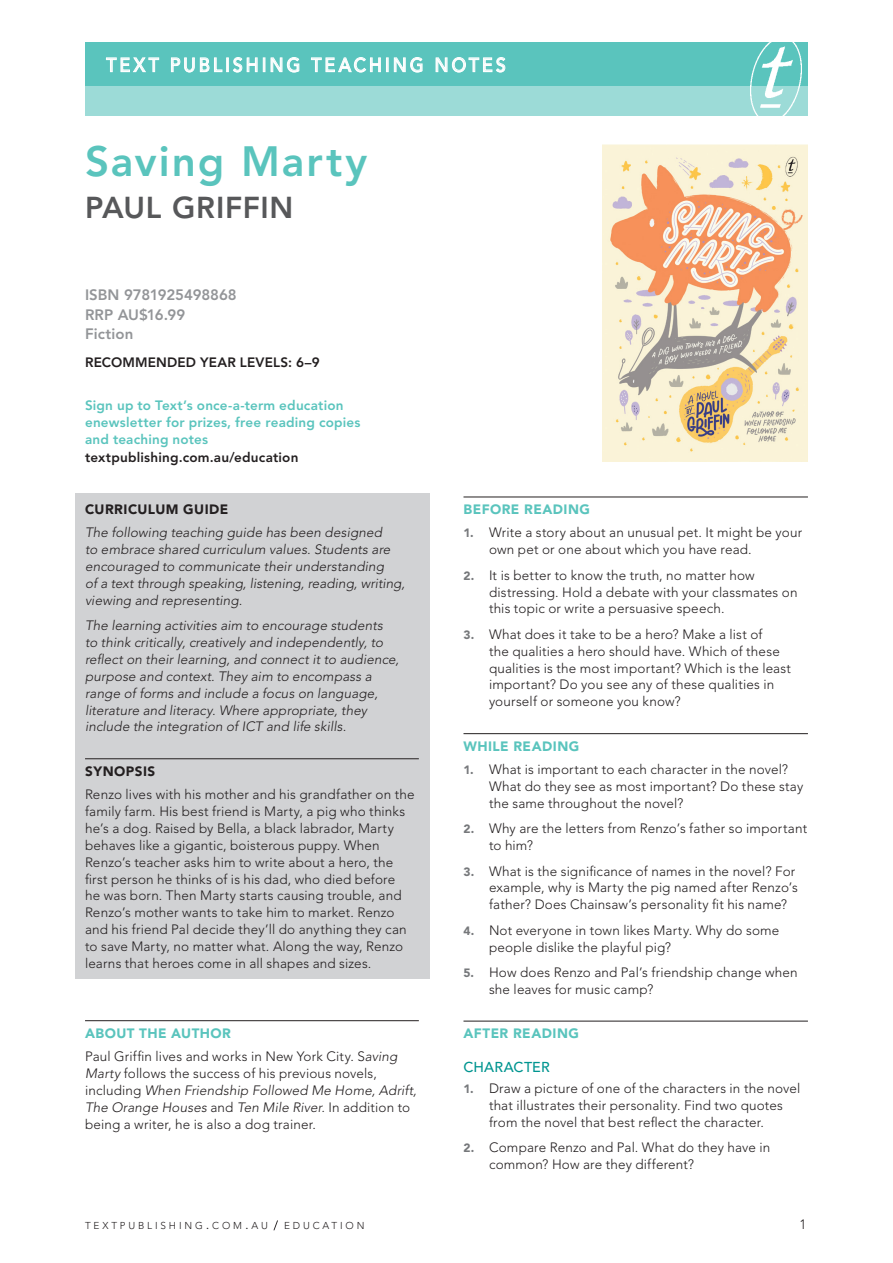
<style>
.page{position:relative;width:893px;height:1263px;background:#fff}
.page>*{position:absolute;margin:0;border:0;box-sizing:border-box;transform-origin:0 0}
.Book_title{font:800 42px "Avenir";letter-spacing:.045em;color:#5ac4bd}
.Author_name{font:800 30px "Avenir";letter-spacing:.025em;color:#57585a}
.t1{font:500 19.5px "Avenir";letter-spacing:.165em;color:#fff;scale:.91 1}
.ISBN_RRP{font:800 15px/19.5px "Avenir";color:#939598}
.B-Head{font:500 14.25px "Avenir";letter-spacing:.01em;color:#009590}
.Copy{font:300 13.5px/16.8px "Avenir";letter-spacing:.01em;color:#231f20}
.Copy-2{font:italic 300 13.5px/16.8px "Avenir";letter-spacing:.01em;color:#231f20}
.Sign_up{font:800 13.5px/17.2px "Avenir";letter-spacing:.015em;color:#5ac4bd}
.A-Head{font:900 13.5px "Avenir";letter-spacing:.035em;color:#5ac4bd}
.Recommended_year{font:800 13.5px "Avenir";letter-spacing:.01em;color:#231f20}
.A-Head-2{font:900 13.5px "Avenir";letter-spacing:.035em;color:#231f20}
.t2{font:300 13.5px "Avenir";color:#231f20}
.t3{font:300 10.05px "Avenir";letter-spacing:.285em;color:#231f20}
.s1{color:#231f20}
.s2{font-style:italic}
.s3{font-weight:900;font-size:12px;color:#76787b}
.s4{font-size:14.25px}
</style>
<div class="page">
<div style="left:85px;top:43px;width:723px;height:73px;background:#9cdbd7"></div>
<div style="left:85px;top:43px;width:723px;height:43px;background:#5ac4bd"></div>
<img style="left:750px;top:43px;width:51px;height:73px">
<svg style="left:273px;top:1220px;width:5px;height:11px"></svg>
<div style="left:75px;top:493px;width:354px;height:486px;background:#d1d2d4"></div>
<svg style="left:106px;top:57px;width:53px;height:16px"></svg>
<svg style="left:171px;top:57px;width:52px;height:16px"></svg>
<div style="left:226px;top:57px;width:3px;height:15px;border:1px solid #fff"></div>
<svg style="left:233px;top:57px;width:67px;height:16px"></svg>
<svg style="left:311px;top:57px;width:70px;height:16px"></svg>
<div style="left:386px;top:57px;width:3px;height:15px;border:1px solid #fff"></div>
<svg style="left:394px;top:57px;width:29px;height:16px"></svg>
<svg style="left:435px;top:57px;width:71px;height:16px"></svg>
<hr style="left:85px;top:758px;width:334px;height:1px;background:#231f20">
<hr style="left:85px;top:1020px;width:334px;height:1px;background:#231f20">
<hr style="left:463px;top:497px;width:345px;height:1px;background:#231f20">
<hr style="left:463px;top:733px;width:345px;height:1px;background:#231f20">
<hr style="left:463px;top:1021px;width:345px;height:1px;background:#231f20">
<img style="left:603px;top:144px;width:205px;height:318px">
<p class="t1" style="left:106px;top:54px;width:440px">TEXT PUBLISHING TEACHING NOTES</p>
<p class="Book_title" style="left:85px;top:137px;width:284px">Saving Marty</p>
<p class="Author_name" style="left:85px;top:190px;width:210px">PAUL GRIFFIN</p>
<p class="ISBN_RRP" style="left:85px;top:285px;width:153px">ISBN 9781925498868<br>RRP AU$16.99<br>Fiction</p>
<p class="Recommended_year" style="left:85px;top:354px;width:236px">RECOMMENDED YEAR LEVELS: 6–9</p>
<p class="Sign_up" style="left:85px;top:396px;width:277px">Sign up to Text’s once-a-term education enewsletter for prizes, free reading copies and teaching notes <span class="s1">textpublishing.com.au/education</span></p>
<p class="A-Head-2" style="left:85px;top:501px;width:145px">CURRICULUM GUIDE</p>
<p class="Copy-2" style="left:85px;top:524px;width:321px">The following teaching guide has been designed<br>to embrace shared curriculum values. Students are encouraged to communicate their understanding<br>of a text through speaking, listening, reading, writing, viewing and representing.</p>
<p class="Copy-2" style="left:85px;top:617px;width:315px">The learning activities aim to encourage students<br>to think critically, creatively and independently, to reflect on their learning, and connect it to audience, purpose and context. They aim to encompass a range of forms and include a focus on language, literature and literacy. Where appropriate, they include the integration of ICT and life skills.</p>
<p class="A-Head-2" style="left:85px;top:763px;width:72px">SYNOPSIS</p>
<p class="Copy" style="left:85px;top:786px;width:331px">Renzo lives with his mother and his grandfather on the family farm. His best friend is Marty, a pig who thinks he’s a dog. Raised by Bella, a black labrador, Marty behaves like a gigantic, boisterous puppy. When Renzo’s teacher asks him to write about a hero, the first person he thinks of is his dad, who died before<br>he was born. Then Marty starts causing trouble, and Renzo’s mother wants to take him to market. Renzo and his friend Pal decide they’ll do anything they can to save Marty, no matter what. Along the way, Renzo learns that heroes come in all shapes and sizes.</p>
<p class="A-Head" style="left:85px;top:1025px;width:148px">ABOUT THE AUTHOR</p>
<p class="Copy" style="left:85px;top:1048px;width:333px">Paul Griffin lives and works in New York City. S<span class="s2">aving Marty</span> follows the success of his previous novels, including <span class="s2">When Friendship Followed Me Home, Adrift, The Orange Houses</span> and <span class="s2">Ten Mile River.</span> In addition to being a writer, he is also a dog trainer.</p>
<p class="A-Head" style="left:463px;top:501px;width:128px">BEFORE READING</p>
<p class="Copy" style="left:489px;top:524px;width:315px;text-indent:-26px"><span class="s3">1.</span> Write a story about an unusual pet. It might be your own pet or one about which you have read.</p>
<p class="Copy" style="left:489px;top:567px;width:310px;text-indent:-26px"><span class="s3">2.</span> It is better to know the truth, no matter how distressing. Hold a debate with your classmates on this topic or write a persuasive speech.</p>
<p class="Copy" style="left:489px;top:626px;width:304px;text-indent:-26px"><span class="s3">3.</span> What does it take to be a hero? Make a list of<br>the qualities a hero should have. Which of these qualities is the most important? Which is the least important? Do you see any of these qualities in yourself or someone you know?</p>
<p class="A-Head" style="left:463px;top:738px;width:117px">WHILE READING</p>
<p class="Copy" style="left:489px;top:761px;width:316px;text-indent:-26px"><span class="s3">1.</span> What is important to each character in the novel?<br>What do they see as most important? Do these stay the same throughout the novel?</p>
<p class="Copy" style="left:489px;top:820px;width:320px;text-indent:-26px"><span class="s3">2.</span> Why are the letters from Renzo’s father so important to him?</p>
<p class="Copy" style="left:489px;top:862px;width:310px;text-indent:-26px"><span class="s3">3.</span> What is the significance of names in the novel? For example, why is Marty the pig named after Renzo’s father? Does Chainsaw’s personality fit his name?</p>
<p class="Copy" style="left:489px;top:921px;width:292px;text-indent:-26px"><span class="s3">4.</span> Not everyone in town likes Marty. Why do some people dislike the playful pig?</p>
<p class="Copy" style="left:489px;top:964px;width:310px;text-indent:-26px"><span class="s3">5.</span> How does Renzo and Pal’s friendship change when she leaves for music camp?</p>
<p class="A-Head" style="left:463px;top:1025px;width:117px">AFTER READING</p>
<p class="B-Head" style="left:463px;top:1059px;width:88px">CHARACTER</p>
<p class="Copy" style="left:489px;top:1080px;width:313px;text-indent:-26px"><span class="s3">1.</span> Draw a picture of one of the characters in the novel that illustrates their personality. Find two quotes from the novel that best reflect the character.</p>
<p class="Copy" style="left:489px;top:1139px;width:283px;text-indent:-26px"><span class="s3">2.</span> Compare Renzo and Pal. What do they have in common? How are they different?</p>
<p class="t3" style="left:85px;top:1219px;width:185px">TEXTPUBLISHING<span class="s4">.</span>COM<span class="s4">.</span>AU</p>
<p class="t3" style="left:284px;top:1219px;width:82px">EDUCATION</p>
<p class="t2" style="left:800px;top:1216px;width:9px">1</p>
</div>
